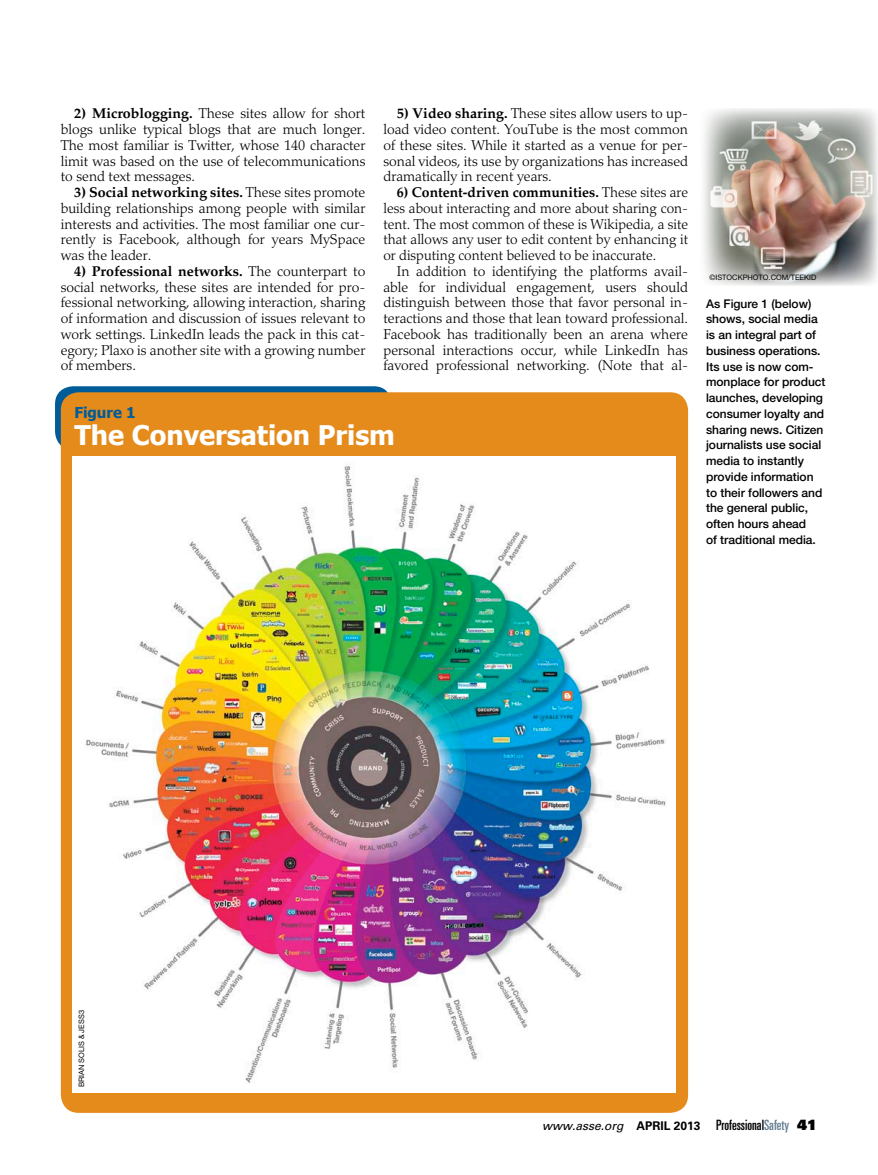
<style>
.page{position:relative;width:878px;height:1175px;background:#fff}
.page>*{position:absolute;margin:0;border:0;box-sizing:border-box;transform-origin:0 0}
.t1{font:700 27px "Tahoma";color:#fff}
.t2{font:700 15px "Tahoma";color:#005c99}
.t3{font:300 14.25px/15.8px "Palatino LT Std";color:#000;text-align:justify}
.t4{font:500 12px/15.8px "Helvetica Neue LT Std";letter-spacing:-.005em;color:#000}
.t5{font:italic 12px "Univers LT Std";color:#000}
.t6{font:7.5px "Helvetica Neue LT Std";color:#000}
.s1{font-weight:700}
.s2{font-weight:700;font-style:normal}
.s3{font-style:normal;font-stretch:ultra-condensed;font-size:14.25px}
.s4{font-style:normal;font-stretch:ultra-condensed;font-size:14.25px;color:#657c91}
.s5{font-family:"Univers LT Std X Black";font-style:normal;font-size:14.25px}
</style>
<div class="page">
<div style="left:55px;top:386px;width:336px;height:63px;background:#005c99;border-radius:18px"></div>
<div style="left:61px;top:392px;width:627px;height:720px;background:#e58b1b;border-radius:18px"></div>
<img style="left:72px;top:456px;width:603px;height:636px">
<img style="left:703px;top:108px;width:175px;height:178px">
<p class="t3" style="left:61px;top:106px;width:306px;text-indent:13px"><span class="s1">2) Microblogging.</span> These sites allow for short blogs unlike typical blogs that are much longer.<br>The most familiar is Twitter, whose 140 character limit was based on the use of telecommunications to send text messages.</p>
<p class="t3" style="left:61px;top:185px;width:306px;text-indent:13px"><span class="s1">3) Social networking sites.</span> These sites promote building relationships among people with similar interests and activities. The most familiar one cur&shy;rently is Facebook, although for years MySpace was the leader.</p>
<p class="t3" style="left:61px;top:263px;width:306px;text-indent:13px"><span class="s1">4) Professional networks.</span> The counterpart to social networks, these sites are intended for pro&shy;fessional networking, allowing interaction, sharing of information and discussion of issues relevant to work settings. LinkedIn leads the pack in this cat&shy;egory; Plaxo is another site with a growing number of members.</p>
<p class="t3" style="left:383px;top:106px;width:306px;text-indent:13px"><span class="s1">5) Video sharing.</span> These sites allow users to up&shy;load video content. YouTube is the most common of these sites. While it started as a venue for per&shy;sonal videos, its use by organizations has increased dramatically in recent years.</p>
<p class="t3" style="left:383px;top:185px;width:306px;text-indent:14px"><span class="s1">6) Content-driven communities.</span> These sites are less about interacting and more about sharing con&shy;tent. The most common of these is Wikipedia, a site that allows any user to edit content by enhancing it or disputing content believed to be inaccurate.</p>
<p class="t3" style="left:383px;top:263px;width:306px;text-indent:13px">In addition to identifying the platforms avail&shy;able for individual engagement, users should distinguish between those that favor personal in&shy;teractions and those that lean toward professional.<br>Facebook has traditionally been an arena where personal interactions occur, while LinkedIn has favored professional networking. (Note that al-</p>
<p class="t2" style="left:74px;top:401px;width:63px">Figure 1</p>
<h1 class="t1" style="left:74px;top:416px;width:322px">The Conversation Prism</h1>
<p class="t6" style="left:709px;top:273px;width:108px">©ISTOCKPHOTO.COM/TEE KID</p>
<p class="t4" style="left:706px;top:295px;width:121px">As Figure 1 (below) shows, social media is an integral part of business operations.<br>Its use is now com&shy;monplace for product launches, developing consumer loyalty and sharing news. Citizen journalists use social media to instantly provide information to their followers and the general public, often hours ahead<br>of traditional media.</p>
<p class="t6" style="left:77px;top:1087px;width:79px;rotate:-90deg">BRIAN SOLIS &amp; JESS3</p>
<p class="t5" style="left:542px;top:1118px;width:276px">www.asse.org <span class="s2">APRIL 2013</span> <span class="s3">Professional</span><span class="s4">Safety</span> <span class="s5">41</span></p>
</div>
